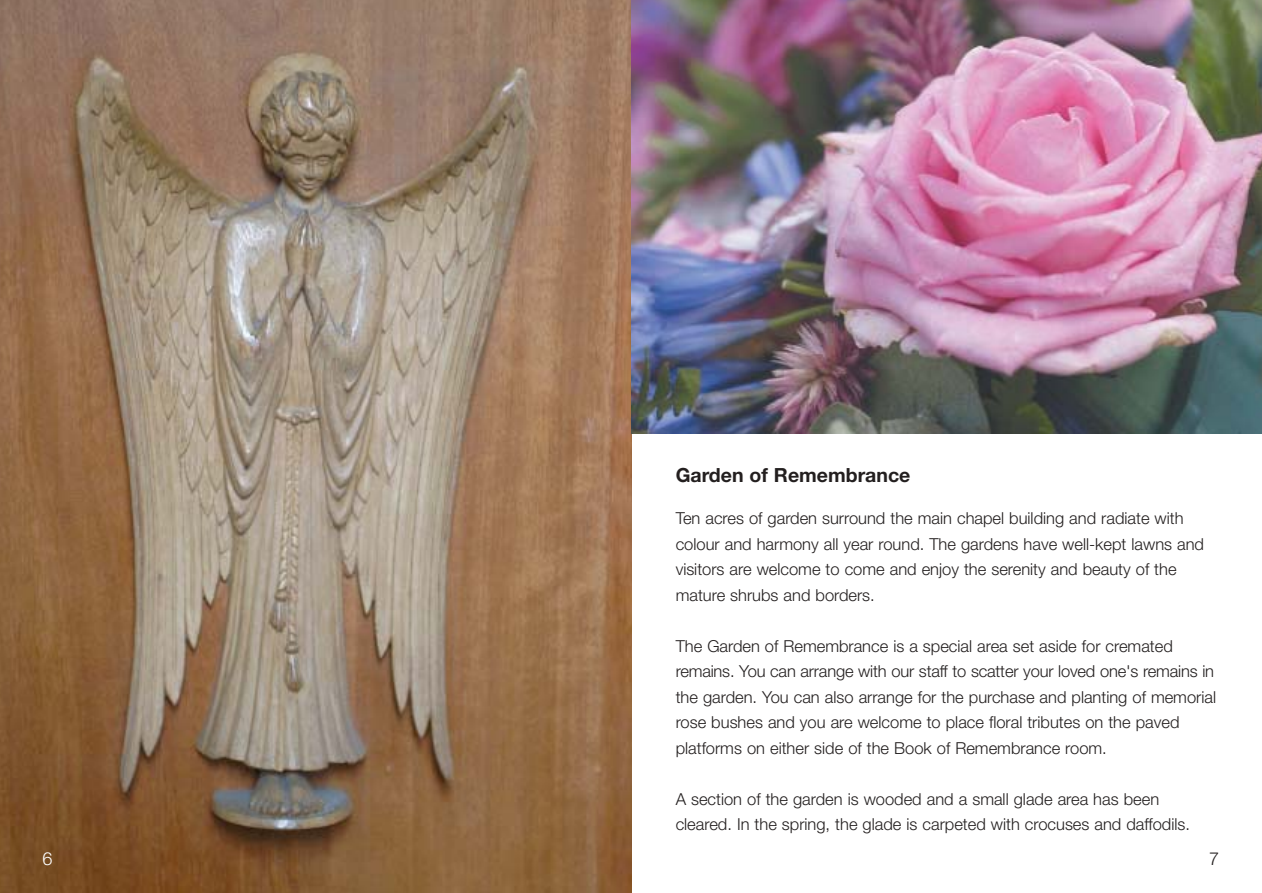
<style>
.page{position:relative;width:1262px;height:893px;background:#fff}
.page>*{position:absolute;margin:0;border:0;box-sizing:border-box;transform-origin:0 0}
.t1{font:700 19.5px "Helvetica Neue";color:#231f1f}
.t2{font:300 18px "Helvetica Neue";color:#fff}
.t3{font:300 18px "Helvetica Neue";color:#231f1f}
.t4{font:300 16.5px/25.5px "Helvetica Neue";color:#231f1f}
</style>
<div class="page">
<img style="left:0;top:0;width:631px;height:892px">
<img style="left:631px;top:0;width:631px;height:434px">
<p class="t1" style="left:675px;top:468px;width:236px">Garden of Remembrance</p>
<p class="t4" style="left:675px;top:507px;width:530px">Ten acres of garden surround the main chapel building and radiate with colour and harmony all year round. The gardens have well-kept lawns and visitors are welcome to come and enjoy the serenity and beauty of the mature shrubs and borders.</p>
<p class="t4" style="left:675px;top:634px;width:542px">The Garden of Remembrance is a special area set aside for cremated remains. You can arrange with our staff to scatter your loved one's remains in the garden. You can also arrange for the purchase and planting of memorial rose bushes and you are welcome to place floral tributes on the paved platforms on either side of the Book of Remembrance room.</p>
<p class="t4" style="left:675px;top:787px;width:516px">A section of the garden is wooded and a small glade area has been cleared. In the spring, the glade is carpeted with crocuses and daffodils.</p>
<p class="t2" style="left:43px;top:852px;width:12px">6</p>
<p class="t3" style="left:1209px;top:852px;width:12px">7</p>
</div>
